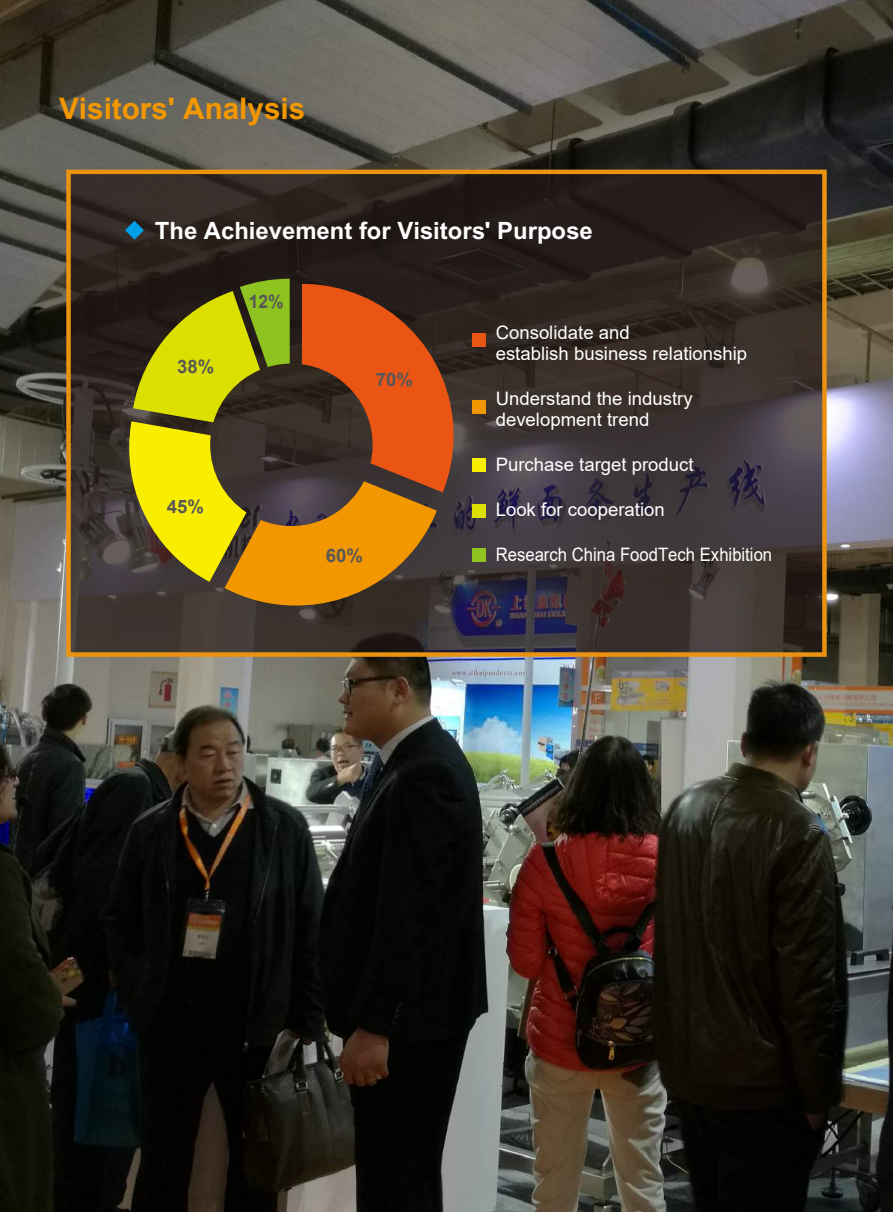
<style>
.page{position:relative;width:893px;height:1212px;background:#fff}
.page>*{position:absolute;margin:0;border:0;box-sizing:border-box;transform-origin:0 0}
.t1{font:700 29.7px "Arial";color:#f39700}
.t2{font:700 23.85px "Arial";color:#fff}
.t3{font:18.6px/21.1px "Arial";color:#fff}
.t4{font:18.6px "Arial";color:#fff;scale:.9 1}
.t5{font:700 18.6px "Arial";color:#595757}
.t6{font:700 18.6px "Arial";color:#595757;scale:.94 1}
</style>
<div class="page">
<img style="left:0;top:0;width:893px;height:1212px">
<svg style="left:71px;top:175px;width:751px;height:477px;background:#342c2b"></svg>
<div style="left:66px;top:170px;width:761px;height:487px;border:4px solid #ea9312"></div>
<svg style="left:125px;top:221px;width:19px;height:19px"></svg>
<div style="left:472px;top:333px;width:13px;height:14px;background:#ea5514"></div>
<div style="left:472px;top:400px;width:13px;height:13px;background:#f39700"></div>
<div style="left:472px;top:458px;width:13px;height:14px;background:#faee00"></div>
<div style="left:472px;top:504px;width:13px;height:14px;background:#dbe000"></div>
<div style="left:472px;top:548px;width:13px;height:13px;background:#8fc31f"></div>
<svg style="left:129px;top:279px;width:325px;height:326px;background:#946c17"></svg>
<h1 class="t1" style="left:59px;top:88px;width:248px">Visitors' Analysis</h1>
<p class="t2" style="left:155px;top:217px;width:439px">The Achievement for Visitors' Purpose</p>
<p class="t5" style="left:177px;top:354px;width:39px">38%</p>
<p class="t6" style="left:249px;top:288px;width:39px">12%</p>
<p class="t5" style="left:376px;top:366px;width:39px">70%</p>
<p class="t5" style="left:167px;top:493px;width:39px">45%</p>
<p class="t5" style="left:326px;top:542px;width:39px">60%</p>
<p class="t3" style="left:496px;top:322px;width:253px">Consolidate and<br>establish business relationship</p>
<p class="t3" style="left:496px;top:388px;width:198px">Understand the industry development trend</p>
<p class="t3" style="left:496px;top:454px;width:199px">Purchase target product</p>
<p class="t3" style="left:496px;top:499px;width:171px">Look for cooperation</p>
<p class="t4" style="left:496px;top:542px;width:309px">Research China FoodTech Exhibition</p>
</div>
